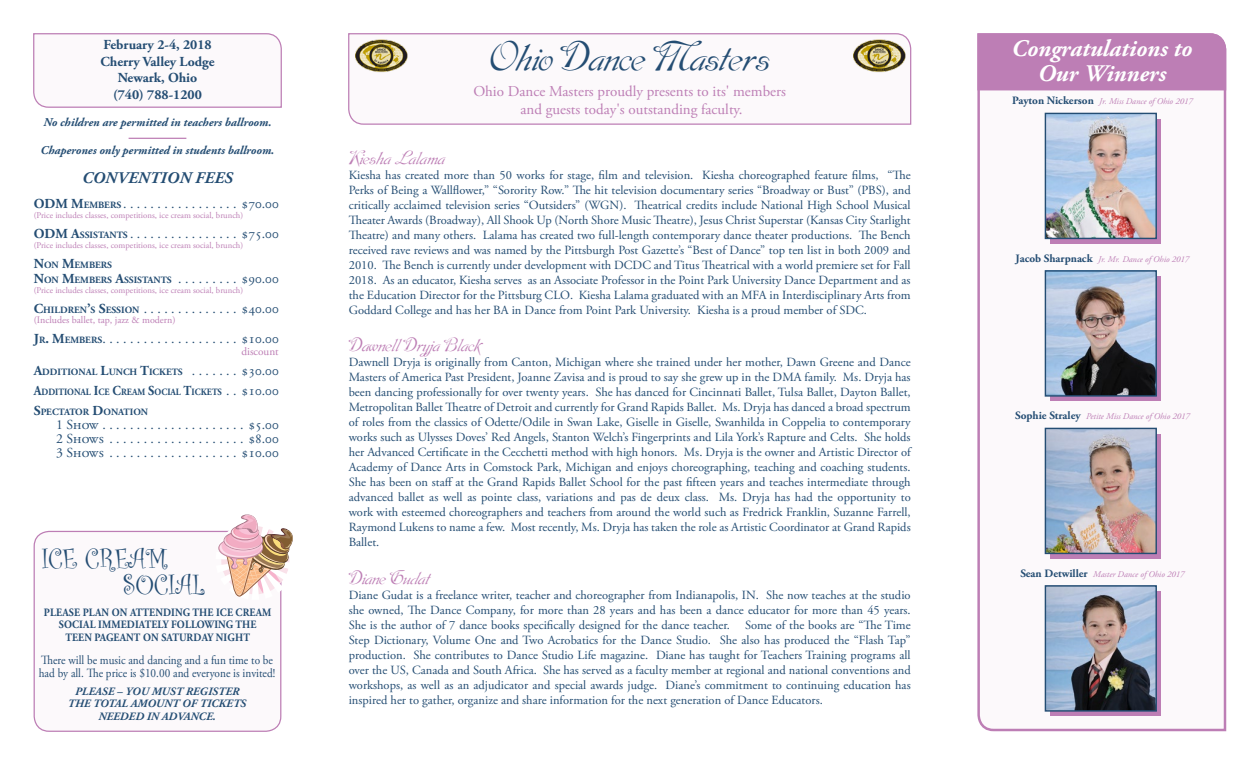
<style>
.page{position:relative;width:1260px;height:765px;background:#fff}
.page>*{position:absolute;margin:0;border:0;box-sizing:border-box;transform-origin:0 0}
.t1{font:40px "Esperanza";color:#244d73}
.t2{font:30px/26.2px "Curlz";color:#244d73;scale:.9 1}
.t3{font:italic 700 23.75px/25px "Adobe Garamond Pro";color:#fff;text-align:center}
.t4{font:18.75px "Esperanza";color:#bd7eb5}
.t5{font:italic 700 16.25px "Adobe Garamond Pro";letter-spacing:.015em;color:#244d73}
.t6{font:15px/17.5px "Adobe Garamond Pro";color:#bd7eb5;text-align:center}
.t7{font:13.75px/13.8px "Adobe Garamond Pro";color:#244d73;text-align:justify}
.t8{font:700 13.75px/16.5px "Adobe Garamond Pro";color:#244d73;text-align:center}
.t9{font:700 13.75px "Adobe Garamond Pro";color:#244d73}
.t10{font:12.5px/15px "Adobe Garamond Pro";letter-spacing:-.005em;color:#244d73;text-align:justify}
.t11{font:12.5px/13.8px "Adobe Garamond Pro";letter-spacing:-.005em;color:#244d73;scale:.9 1}
.t12{font:italic 700 11.88px "Adobe Garamond Pro";color:#244d73}
.t13{font:700 11.25px/12.5px "Adobe Garamond Pro";letter-spacing:.015em;color:#244d73;text-align:center;scale:.9 1}
.t14{font:italic 700 11.25px/12.5px "Adobe Garamond Pro";color:#244d73;text-align:center}
.t15{font:11.25px "Adobe Garamond Pro";color:#bd7eb5}
.t16{font:10px "Adobe Garamond Pro";color:#bd7eb5}
.t17{font:700 9.62px/20px "Adobe Garamond Pro";color:#244d73}
.t18{font:8.75px "Adobe Garamond Pro";color:#bd7eb5}
.t19{font:italic 8.75px "Adobe Garamond Pro";color:#bd7eb5}
.s1{font-weight:700}
.s2{font-weight:700;font-size:9.62px}
.s3{font-size:13.75px}
.s4{font-weight:400;font-size:13.75px}
.s5{font-weight:700;font-style:normal;font-size:11.25px;color:#244d73}
</style>
<div class="page">
<svg style="left:348px;top:33px;width:564px;height:92px"></svg>
<div style="left:34px;top:531px;width:247px;height:200px;background:#fcf9fb;border-radius:15px"></div>
<div style="left:34px;top:531px;width:247px;height:201px;border:1px solid #bd7eb5;border-radius:15px"></div>
<svg style="left:977px;top:92px;width:250px;height:640px"></svg>
<svg style="left:33px;top:33px;width:249px;height:75px"></svg>
<hr style="left:129px;top:138px;width:57px;height:1px;background:#bd7eb5">
<svg style="left:216px;top:515px;width:77px;height:85px"></svg>
<div style="left:1050px;top:119px;width:111px;height:125px;background:#bd7eb5"></div>
<div style="left:1050px;top:276px;width:111px;height:125px;background:#bd7eb5"></div>
<div style="left:1050px;top:434px;width:111px;height:125px;background:#bd7eb5"></div>
<div style="left:1050px;top:591px;width:111px;height:125px;background:#bd7eb5"></div>
<img style="left:1047px;top:115px;width:108px;height:122px">
<div style="left:1045px;top:113px;width:112px;height:126px;border:1px solid #244d73"></div>
<img style="left:1047px;top:272px;width:108px;height:123px">
<div style="left:1045px;top:270px;width:112px;height:127px;border:1px solid #244d73"></div>
<img style="left:1047px;top:430px;width:108px;height:122px">
<div style="left:1045px;top:428px;width:112px;height:126px;border:1px solid #244d73"></div>
<img style="left:1047px;top:587px;width:108px;height:123px">
<div style="left:1045px;top:585px;width:112px;height:127px;border:1px solid #244d73"></div>
<div style="left:977px;top:33px;width:250px;height:59px;background:#bd7eb5"></div>
<img style="left:356px;top:39px;width:52px;height:33px">
<img style="left:854px;top:39px;width:52px;height:33px">
<p class="t8" style="left:100px;top:37px;width:116px">February 2-4, 2018<br>Cherry Valley Lodge<br>Newark, Ohio<br>(740) 788-1200</p>
<p class="t12" style="left:44px;top:115px;width:229px">No children are permitted in teachers ballroom.</p>
<p class="t12" style="left:41px;top:143px;width:235px">Chaperones only permitted in students ballroom.</p>
<h3 class="t5" style="left:82px;top:168px;width:152px">CONVENTION FEES</h3>
<p class="t9" style="left:34px;top:195px;width:13px">ODM</p>
<p class="t7" style="left:71px;top:197px;width:209px"><span class="s1">M</span><span class="s2">EMBERS</span>................. $70.00</p>
<p class="t18" style="left:34px;top:210px;width:211px">(Price includes classes, competitions, ice cream social, brunch)</p>
<p class="t9" style="left:34px;top:225px;width:13px">ODM</p>
<p class="t7" style="left:71px;top:227px;width:209px"><span class="s1">A</span><span class="s2">SSISTANTS</span>................ $75.00</p>
<p class="t18" style="left:34px;top:240px;width:211px">(Price includes classes, competitions, ice cream social, brunch)</p>
<p class="t17" style="left:34px;top:257px;width:246px;line-height:15px"><span class="s3">N</span>ON <span class="s3">M</span>EMBERS<br><span class="s3">N</span>ON <span class="s3">M</span>EMBERS <span class="s3">A</span>SSISTANTS <span class="s4">. . . . . . . . . $90.00</span></p>
<p class="t18" style="left:34px;top:285px;width:211px">(Price includes classes, competitions, ice cream social, brunch)</p>
<p class="t7" style="left:34px;top:302px;width:246px"><span class="s1">C</span><span class="s2">HILDREN</span><span class="s1">’</span><span class="s2">S</span> <span class="s1">S</span><span class="s2">ESSION</span> . . . . . . . . . . . . . . $40.00</p>
<p class="t16" style="left:34px;top:314px;width:143px">(Includes ballet, tap, jazz &amp; modern)</p>
<p class="t7" style="left:34px;top:332px;width:246px"><span class="s1">J</span><span class="s2">R</span><span class="s1">. M</span><span class="s2">EMBERS</span>.................... $10.00</p>
<p class="t15" style="left:241px;top:345px;width:39px">discount</p>
<p class="t17" style="left:34px;top:362px;width:247px;text-align:justify"><span class="s3">A</span>DDITIONAL <span class="s3">L</span>UNCH <span class="s3">T</span>ICKETS <span class="s4">. . . . . . . $30.00<br></span><span class="s3">A</span>DDITIONAL <span class="s3">I</span>CE <span class="s3">C</span>REAM <span class="s3">S</span>OCIAL <span class="s3">T</span>ICKETS <span class="s4">. . $10.00<br></span><span class="s3">S</span>PECTATOR <span class="s3">D</span>ONATION</p>
<p class="t7" style="left:56px;top:418px;width:224px">1 Show . . . . . . . . . . . . . . . . . . . . . $5.00<br>2 Shows . . . . . . . . . . . . . . . . . . . . $8.00<br>3 Shows . . . . . . . . . . . . . . . . . . . $10.00</p>
<h2 class="t2" style="left:123px;top:544px;width:93px;text-indent:-81px">ICE CREAM<br>SOCIAL</h2>
<p class="t13" style="left:44px;top:606px;width:254px">PLEASE PLAN ON ATTENDING THE ICE CREAM<br>SOCIAL IMMEDIATELY FOLLOWING THE<br>TEEN PAGEANT ON SATURDAY NIGHT</p>
<p class="t11" style="left:39px;top:653px;width:264px">There will be music and dancing and a fun time to be had by all. The price is $10.00 and everyone is invited!</p>
<p class="t14" style="left:68px;top:685px;width:180px">PLEASE – YOU MUST REGISTER<br>THE TOTAL AMOUNT OF TICKETS<br>NEEDED IN ADVANCE.</p>
<h1 class="t1" style="left:490px;top:38px;width:280px">Ohio Dance Masters</h1>
<p class="t6" style="left:473px;top:83px;width:314px">Ohio Dance Masters proudly presents to its' members and guests today's outstanding faculty.</p>
<h3 class="t4" style="left:349px;top:149px;width:97px">Kiesha Lalama</h3>
<p class="t10" style="left:349px;top:168px;width:563px">Kiesha has created more than 50 works for stage, film and television. Kiesha choreographed feature films, “The Perks of Being a Wallflower,” “Sorority Row.” The hit television documentary series “Broadway or Bust” (PBS), and critically acclaimed television series “Outsiders” (WGN). Theatrical credits include National High School Musical Theater Awards (Broadway), All Shook Up (North Shore Music Theatre), Jesus Christ Superstar (Kansas City Starlight Theatre) and many others. Lalama has created two full-length contemporary dance theater productions. The Bench received rave reviews and was named by the Pittsburgh Post Gazette’s “Best of Dance” top ten list in both 2009 and 2010. The Bench is currently under development with DCDC and Titus Theatrical with a world premiere set for Fall 2018. As an educator, Kiesha serves as an Associate Professor in the Point Park University Dance Department and as the Education Director for the Pittsburg CLO. Kiesha Lalama graduated with an MFA in Interdisciplinary Arts from Goddard College and has her BA in Dance from Point Park University. Kiesha is a proud member of SDC.</p>
<h3 class="t4" style="left:349px;top:336px;width:133px">Dawnell Dryja Black</h3>
<p class="t10" style="left:349px;top:355px;width:565px;text-align:left">Dawnell Dryja is originally from Canton, Michigan where she trained under her mother, Dawn Greene and Dance Masters of America Past President, Joanne Zavisa and is proud to say she grew up in the DMA family. Ms. Dryja has been dancing professionally for over twenty years. She has danced for Cincinnati Ballet, Tulsa Ballet, Dayton Ballet, Metropolitan Ballet Theatre of Detroit and currently for Grand Rapids Ballet. Ms. Dryja has danced a broad spectrum of roles from the classics of Odette/Odile in Swan Lake, Giselle in Giselle, Swanhilda in Coppelia to contemporary works such as Ulysses Doves’ Red Angels, Stanton Welch’s Fingerprints and Lila York’s Rapture and Celts. She holds her Advanced Certificate in the Cecchetti method with high honors. Ms. Dryja is the owner and Artistic Director of Academy of Dance Arts in Comstock Park, Michigan and enjoys choreographing, teaching and coaching students.<br>She has been on staff at the Grand Rapids Ballet School for the past fifteen years and teaches intermediate through advanced ballet as well as pointe class, variations and pas de deux class. Ms. Dryja has had the opportunity to work with esteemed choreographers and teachers from around the world such as Fredrick Franklin, Suzanne Farrell, Raymond Lukens to name a few. Most recently, Ms. Dryja has taken the role as Artistic Coordinator at Grand Rapids Ballet.</p>
<h3 class="t4" style="left:349px;top:569px;width:82px">Diane Gudat</h3>
<p class="t10" style="left:349px;top:588px;width:563px;text-align:left">Diane Gudat is a freelance writer, teacher and choreographer from Indianapolis, IN. She now teaches at the studio she owned, The Dance Company, for more than 28 years and has been a dance educator for more than 45 years.<br>She is the author of 7 dance books specifically designed for the dance teacher.</p>
<p class="t10" style="left:349px;top:618px;width:563px;text-indent:396px">Some of the books are “The Time Step Dictionary, Volume One and Two Acrobatics for the Dance Studio. She also has produced the “Flash Tap” production. She contributes to Dance Studio Life magazine. Diane has taught for Teachers Training programs all over the US, Canada and South Africa. She has served as a faculty member at regional and national conventions and workshops, as well as an adjudicator and special awards judge. Diane’s commitment to continuing education has inspired her to gather, organize and share information for the next generation of Dance Educators.</p>
<h3 class="t3" style="left:1012px;top:37px;width:182px">Congratulations to<br>Our Winners</h3>
<p class="t19" style="left:1012px;top:96px;width:182px"><span class="s5">Payton Nickerson</span> Jr. Miss Dance of Ohio 2017</p>
<p class="t19" style="left:1016px;top:254px;width:175px"><span class="s5">Jacob Sharpnack</span> Jr. Mr. Dance of Ohio 2017</p>
<p class="t19" style="left:1015px;top:411px;width:176px"><span class="s5">Sophie Straley</span> Petite Miss Dance of Ohio 2017</p>
<p class="t19" style="left:1020px;top:569px;width:166px"><span class="s5">Sean Detwiller</span> Master Dance of Ohio 2017</p>
</div>
